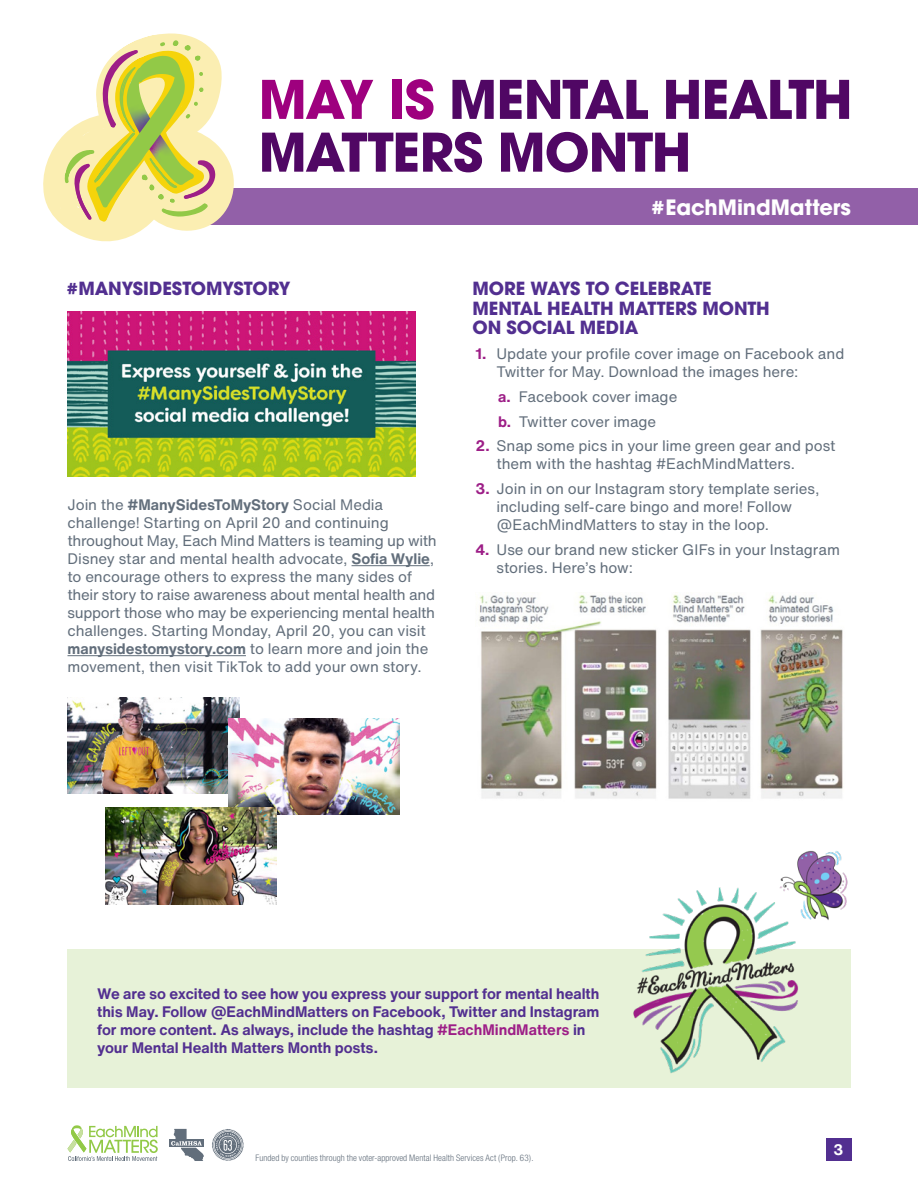
<style>
.page{position:relative;width:918px;height:1188px;background:#fff}
.page>*{position:absolute;margin:0;border:0;box-sizing:border-box;transform-origin:0 0}
.t1{font:700 52.8px/52.8px "Avant Garde";letter-spacing:-.03em;color:#500764}
.t2{font:700 21px "Avant Garde";letter-spacing:-.005em;color:#fff}
.sub{font:700 18px/19.5px "Avant Garde";letter-spacing:-.01em;color:#522f90}
.copy_1{font:15px/18px "Helvetica Now Text";letter-spacing:-.005em;color:#626e7b}
.t3{font:700 15px/18px "Helvetica Now Text";letter-spacing:-.005em;color:#522f90}
.t4{font:700 15px "Helvetica Now Text";color:#fff}
.t5{font:300 condensed 9px "Helvetica Neue";letter-spacing:.01em;color:#626e7b}
.s1{color:#9e007e}
.s2{font-weight:700}
.s3{font-weight:700;color:#9d1e87}
.s4{color:#9d1e87}
</style>
<div class="page">
<div style="left:826px;top:1139px;width:25px;height:22px;background:#522f90"></div>
<svg style="left:68px;top:1125px;width:90px;height:36px"></svg>
<div style="left:169px;top:1140px;width:35px;height:7px;background:#626e7b"></div>
<svg style="left:171px;top:1129px;width:33px;height:32px"></svg>
<svg style="left:212px;top:1129px;width:32px;height:32px"></svg>
<div style="left:68px;top:949px;width:783px;height:139px;background:#e7f2d8"></div>
<img style="left:479px;top:595px;width:364px;height:204px">
<hr style="left:352px;top:565px;width:78px;height:1px;background:#626e7b">
<hr style="left:68px;top:655px;width:178px;height:1px;background:#626e7b">
<img style="left:68px;top:312px;width:347px;height:164px">
<img style="left:633px;top:887px;width:165px;height:186px">
<img style="left:775px;top:850px;width:73px;height:72px">
<img style="left:68px;top:697px;width:172px;height:97px">
<img style="left:228px;top:718px;width:172px;height:97px">
<img style="left:105px;top:807px;width:172px;height:97px">
<div style="left:186px;top:189px;width:732px;height:36px;background:#9260a8"></div>
<svg style="left:43px;top:33px;width:191px;height:208px"></svg>
<h1 class="t1" style="left:259px;top:73px;width:596px"><span class="s1">MAY IS</span> MENTAL HEALTH<br>MATTERS MONTH</h1>
<h2 class="t2" style="left:652px;top:193px;width:201px">#EachMindMatters</h2>
<p class="sub" style="left:67px;top:279px;width:225px">#MANYSIDESTOMYSTORY</p>
<p class="copy_1" style="left:68px;top:495px;width:371px">Join the <span class="s2">#ManySidesToMyStory</span> Social Media challenge! Starting on April 20 and continuing throughout May, Each Mind Matters is teaming up with Disney star and mental health advocate, <span class="s2">Sofia Wylie</span>, to encourage others to express the many sides of their story to raise awareness about mental health and support those who may be experiencing mental health challenges. Starting Monday, April 20, you can visit <span class="s2">manysidestomystory.com</span> to learn more and join the movement, then visit TikTok to add your own story.</p>
<p class="sub" style="left:472px;top:279px;width:299px">MORE WAYS TO CELEBRATE<br>MENTAL HEALTH MATTERS MONTH<br>ON SOCIAL MEDIA</p>
<p class="copy_1" style="left:496px;top:345px;width:349px;text-indent:-21px"><span class="s3">1.</span> Update your profile cover image on Facebook and<br>Twitter for May. Download the images here:</p>
<p class="copy_1" style="left:498px;top:387px;width:181px"><span class="s3">a.</span> Facebook cover image</p>
<p class="copy_1" style="left:498px;top:412px;width:160px"><span class="s3">b.</span> Twitter cover image</p>
<p class="copy_1" style="left:496px;top:437px;width:341px;text-indent:-21px"><span class="s3">2.</span> Snap some pics in your lime green gear and post them with the hashtag #EachMindMatters.</p>
<p class="copy_1" style="left:496px;top:480px;width:325px;text-indent:-21px"><span class="s3">3.</span> Join in on our Instagram story template series, including self-care bingo and more! Follow @EachMindMatters to stay in the loop.</p>
<p class="copy_1" style="left:496px;top:540px;width:345px;text-indent:-21px"><span class="s3">4.</span> Use our brand new sticker GIFs in your Instagram stories. Here’s how:</p>
<p class="t3" style="left:97px;top:984px;width:504px">We are so excited to see how you express your support for mental health this May. Follow @EachMindMatters on Facebook, Twitter and Instagram for more content. As always, include the hashtag <span class="s4">#EachMindMatters</span> in your Mental Health Matters Month posts.</p>
<p class="t5" style="left:256px;top:1152px;width:280px">Funded by counties through the voter-approved Mental Health Services Act (Prop. 63).</p>
<p class="t4" style="left:834px;top:1139px;width:11px">3</p>
</div>
